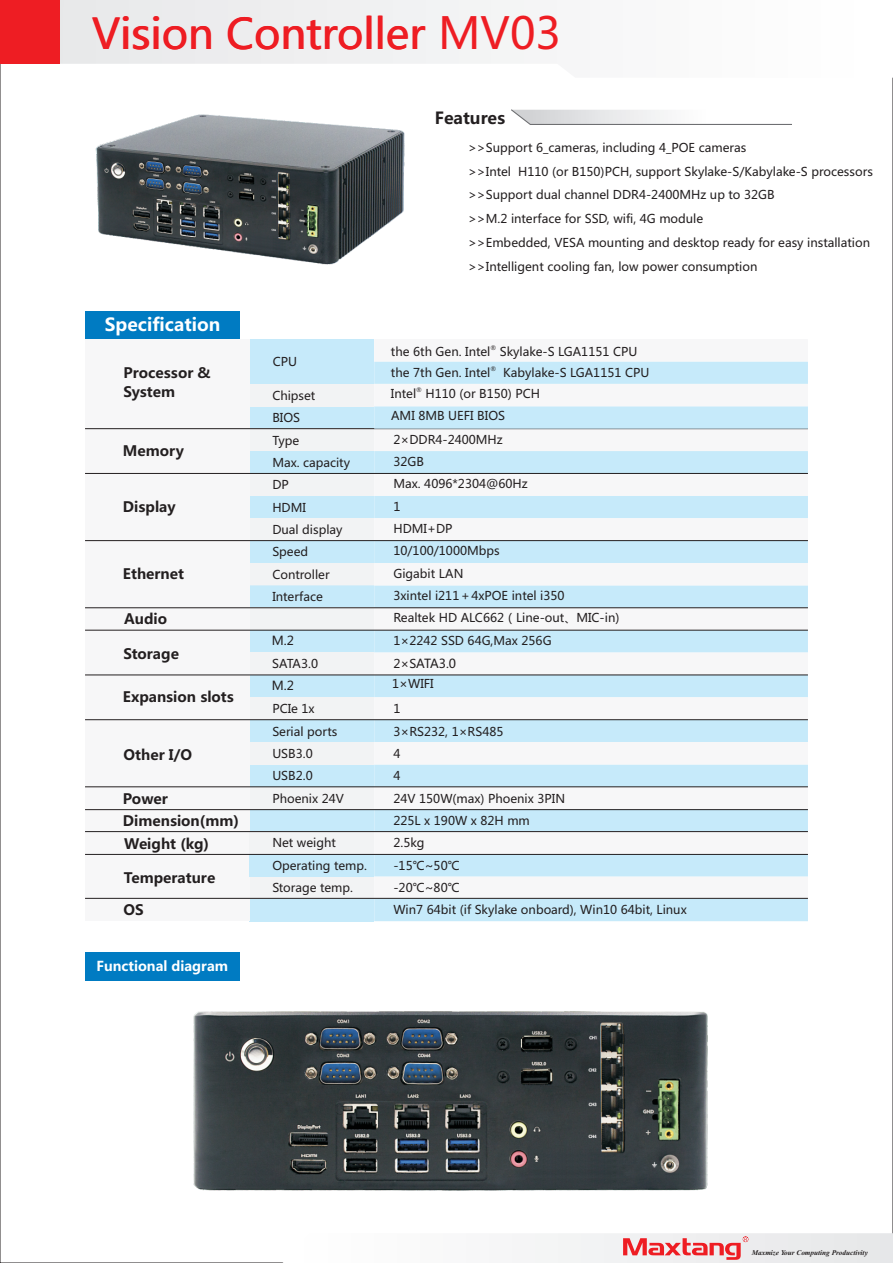
<style>
.page{position:relative;width:893px;height:1263px;background:#fff}
.page>*{position:absolute;margin:0;border:0;box-sizing:border-box;transform-origin:0 0}
.t1{font:41.7px "Microsoft Ya Hei";color:#ee1d23}
.t2{font:700 17.85px "Microsoft Ya Hei";color:#fff}
.t3{font:700 16.5px "Microsoft Ya Hei";color:#231f20}
.t4{font:700 14.25px/18.8px "Microsoft Ya Hei";color:#231f20}
.t5{font:700 13.5px "Microsoft Ya Hei";color:#fff}
.t6{font:12.3px "Microsoft Ya Hei";color:#231f20}
.t7{font:12px/22.4px "Microsoft Ya Hei";color:#231f20}
.t8{font:italic 700 7.2px "Times New Roman";color:#231f20}
.t9{font:6px "Microsoft Ya Hei";color:#231f20}
.s1{font-size:43.5px}
.s2{font-size:12px}
</style>
<div class="page">
<svg style="left:282px;top:1233px;width:611px;height:30px"></svg>
<svg style="left:0;top:0;width:893px;height:78px"></svg>
<div style="left:0;top:0;width:60px;height:64px;background:#ee1d23"></div>
<svg style="left:511px;top:109px;width:281px;height:16px"></svg>
<div style="left:85px;top:697px;width:164px;height:112px;background:#f7f7f8"></div>
<div style="left:85px;top:339px;width:164px;height:90px;background:#f7f7f8"></div>
<div style="left:85px;top:429px;width:164px;height:44px;background:#f7f7f8"></div>
<div style="left:85px;top:473px;width:164px;height:68px;background:#f7f7f8"></div>
<div style="left:85px;top:541px;width:164px;height:67px;background:#f7f7f8"></div>
<div style="left:85px;top:608px;width:164px;height:22px;background:#f7f7f8"></div>
<div style="left:85px;top:630px;width:164px;height:67px;background:#f7f7f8"></div>
<div style="left:85px;top:312px;width:155px;height:27px;background:#007bc2"></div>
<hr style="left:85px;top:473px;width:723px;height:1px;background:#231f20">
<hr style="left:85px;top:540px;width:723px;height:1px;background:#231f20">
<hr style="left:85px;top:607px;width:723px;height:1px;background:#231f20">
<div style="left:85px;top:809px;width:164px;height:112px;background:#f7f7f8"></div>
<hr style="left:85px;top:719px;width:723px;height:1px;background:#231f20">
<hr style="left:85px;top:428px;width:723px;height:1px;background:#231f20">
<hr style="left:85px;top:630px;width:723px;height:1px;background:#231f20">
<hr style="left:85px;top:675px;width:723px;height:1px;background:#231f20">
<hr style="left:85px;top:898px;width:723px;height:1px;background:#231f20">
<svg style="left:249px;top:339px;width:559px;height:582px"></svg>
<div style="left:249px;top:854px;width:125px;height:22px;background:#c6eafa"></div>
<hr style="left:85px;top:809px;width:723px;height:1px;background:#231f20">
<hr style="left:85px;top:831px;width:723px;height:1px;background:#231f20">
<hr style="left:85px;top:786px;width:723px;height:1px;background:#231f20">
<img style="left:95px;top:114px;width:310px;height:151px">
<hr style="left:85px;top:854px;width:723px;height:1px;background:#231f20">
<div style="left:85px;top:952px;width:155px;height:29px;background:#007bc2"></div>
<img style="left:193px;top:1011px;width:515px;height:180px">
<h1 class="t1" style="left:92px;top:15px;width:470px">Vision Controller <span class="s1">MV03</span></h1>
<h2 class="t2" style="left:105px;top:316px;width:117px">Specification</h2>
<p class="t4" style="left:124px;top:365px;width:89px">Processor &amp;<br>System</p>
<p class="t4" style="left:123px;top:443px;width:63px">Memory</p>
<p class="t4" style="left:123px;top:498px;width:54px">Display</p>
<p class="t4" style="left:123px;top:566px;width:63px">Ethernet</p>
<p class="t4" style="left:124px;top:610px;width:45px">Audio</p>
<p class="t4" style="left:124px;top:645px;width:57px">Storage</p>
<p class="t4" style="left:123px;top:689px;width:112px">Expansion slots</p>
<p class="t4" style="left:124px;top:747px;width:70px">Other I/O</p>
<p class="t4" style="left:123px;top:789px;width:117px;line-height:21.8px">Power<br>Dimension(mm)</p>
<p class="t4" style="left:124px;top:836px;width:87px">Weight (kg)</p>
<p class="t4" style="left:124px;top:869px;width:93px">Temperature</p>
<p class="t4" style="left:124px;top:901px;width:22px">OS</p>
<p class="t5" style="left:97px;top:960px;width:133px">Functional diagram</p>
<h3 class="t3" style="left:435px;top:111px;width:72px">Features</h3>
<p class="t7" style="left:468px;top:137px;width:406px;line-height:23.7px">&gt;&gt;Support 6_cameras, including 4_POE cameras<br>&gt;&gt;Intel H110 (or B150)PCH, support Skylake-S/Kabylake-S processors &gt;&gt;Support dual channel DDR4-2400MHz up to 32GB<br>&gt;&gt;M.2 interface for SSD, wifi, 4G module<br>&gt;&gt;Embedded, VESA mounting and desktop ready for easy installation &gt;&gt;Intelligent cooling fan, low power consumption</p>
<p class="t9" style="left:490px;top:345px;width:7px">®</p>
<p class="t7" style="left:391px;top:341px;width:248px">the 6th Gen. Intel Skylake-S LGA1151 CPU</p>
<p class="t9" style="left:490px;top:366px;width:7px">®</p>
<p class="t7" style="left:391px;top:363px;width:260px">the 7th Gen. Intel Kabylake-S LGA1151 CPU</p>
<p class="t7" style="left:391px;top:405px;width:115px">AMI 8MB UEFI BIOS</p>
<p class="t7" style="left:273px;top:351px;width:26px">CPU</p>
<p class="t9" style="left:416px;top:388px;width:7px">®</p>
<p class="t7" style="left:391px;top:384px;width:151px">Intel H110 (or B150) PCH</p>
<p class="t7" style="left:272px;top:385px;width:79px">Chipset<br>BIOS<br>Type<br>Max. capacity<br>DP<br>HDMI<br>Dual display<br>Speed<br>Controller<br>Interface</p>
<p class="t7" style="left:393px;top:429px;width:227px">2×DDR4-2400MHz<br>32GB<br>Max. 4096*2304@60Hz<br>1<br>HDMI+DP<br>10/100/1000Mbps<br>Gigabit LAN<br>3xintel i211＋4xPOE intel i350<br>Realtek HD ALC662（Line-out、MIC-in)<br>1×2242 SSD 64G,Max 256G</p>
<p class="t6" style="left:393px;top:657px;width:64px"><span class="s2">2×S</span>ATA3<span class="s2">.</span>0</p>
<p class="t7" style="left:393px;top:699px;width:295px">1<br>3×RS232, 1×RS485<br>4<br>4<br>24V 150W(max) Phoenix 3PIN<br>225L x 190W x 82H mm<br>2.5kg<br>-15℃~50℃<br>-20℃~80℃<br>Win7 64bit (if Skylake onboard), Win10 64bit, Linux</p>
<p class="t6" style="left:272px;top:635px;width:24px">M.2</p>
<p class="t7" style="left:272px;top:653px;width:47px">SATA3.0</p>
<p class="t6" style="left:272px;top:680px;width:24px">M.2</p>
<p class="t7" style="left:392px;top:674px;width:43px">1×WIFI</p>
<p class="t7" style="left:272px;top:699px;width:73px">PCIe 1x<br>Serial ports<br>USB3.0<br>USB2.0<br>Phoenix 24V</p>
<p class="t7" style="left:272px;top:833px;width:96px">Net weight<br>Operating temp.<br>Storage temp.</p>
<p class="t8" style="left:752px;top:1250px;width:118px">Maxmize Your Computing Productivity</p>
</div>
